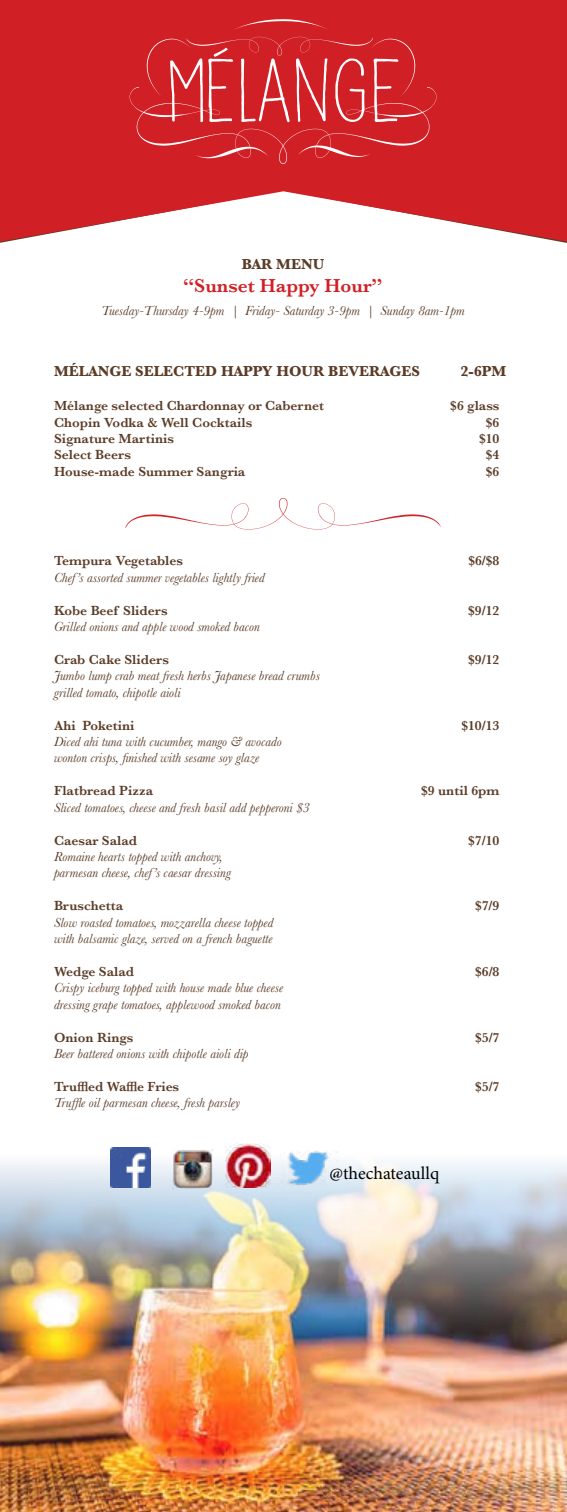
<style>
.page{position:relative;width:567px;height:1512px;background:#fff}
.page>*{position:absolute;margin:0;border:0;box-sizing:border-box;transform-origin:0 0}
.t1{font:600 19.5px "Baskerville";color:#d11f26}
.t2{font:18px "Minion Pro";color:#000}
.t3{font:700 15px "Baskerville";color:#5b3c27}
.t4{font:italic 13.65px/16.4px "Baskerville";color:#5b3c27}
.t5{font:600 13.65px "Baskerville";color:#5b3c27}
</style>
<div class="page">
<img style="left:0;top:1147px;width:567px;height:365px">
<svg style="left:125px;top:498px;width:316px;height:32px"></svg>
<img style="left:111px;top:1148px;width:40px;height:40px">
<img style="left:173px;top:1149px;width:40px;height:40px">
<img style="left:278px;top:1147px;width:60px;height:51px">
<img style="left:225px;top:1143px;width:46px;height:45px">
<svg style="left:0;top:0;width:567px;height:242px;fill:#d11f26"></svg>
<svg style="left:130px;top:19px;width:307px;height:145px;background:#d43037"></svg>
<p class="t3" style="left:242px;top:254px;width:84px">BAR MENU</p>
<h1 class="t1" style="left:183px;top:272px;width:201px">“Sunset Happy Hour”</h1>
<p class="t4" style="left:101px;top:302px;width:365px">Tuesday-Thursday 4-9pm | Friday- Saturday 3-9pm | Sunday 8am-1pm</p>
<p class="t3" style="left:54px;top:360px;width:367px">MÉLANGE SELECTED HAPPY HOUR BEVERAGES</p>
<p class="t3" style="left:460px;top:360px;width:47px">2-6PM</p>
<p class="t5" style="left:54px;top:396px;width:272px">Mélange selected Chardonnay or Cabernet</p>
<p class="t5" style="left:450px;top:396px;width:51px">$6 glass</p>
<p class="t5" style="left:54px;top:413px;width:200px">Chopin Vodka &amp; Well Cocktails</p>
<p class="t5" style="left:486px;top:413px;width:15px">$6</p>
<p class="t5" style="left:54px;top:429px;width:121px">Signature Martinis</p>
<p class="t5" style="left:479px;top:429px;width:22px">$10</p>
<p class="t5" style="left:54px;top:445px;width:78px">Select Beers</p>
<p class="t5" style="left:486px;top:445px;width:15px">$4</p>
<p class="t5" style="left:54px;top:462px;width:193px">House-made Summer Sangria</p>
<p class="t5" style="left:486px;top:462px;width:15px">$6</p>
<p class="t5" style="left:54px;top:551px;width:130px">Tempura Vegetables</p>
<p class="t5" style="left:468px;top:551px;width:33px">$6/$8</p>
<p class="t4" style="left:54px;top:569px;width:212px">Chef’s assorted summer vegetables lightly fried</p>
<p class="t5" style="left:54px;top:601px;width:115px">Kobe Beef Sliders</p>
<p class="t5" style="left:468px;top:601px;width:33px">$9/12</p>
<p class="t4" style="left:54px;top:619px;width:207px">Grilled onions and apple wood smoked bacon</p>
<p class="t5" style="left:54px;top:650px;width:116px">Crab Cake Sliders</p>
<p class="t5" style="left:468px;top:650px;width:33px">$9/12</p>
<p class="t4" style="left:54px;top:668px;width:268px">Jumbo lump crab meat fresh herbs Japanese bread crumbs grilled tomato, chipotle aioli</p>
<p class="t5" style="left:54px;top:716px;width:82px">Ahi Poketini</p>
<p class="t5" style="left:461px;top:716px;width:40px">$10/13</p>
<p class="t4" style="left:54px;top:733px;width:229px">Diced ahi tuna with cucumber, mango &amp; avocado wonton crisps, finished with sesame soy glaze</p>
<p class="t5" style="left:54px;top:781px;width:101px">Flatbread Pizza</p>
<p class="t5" style="left:421px;top:781px;width:80px">$9 until 6pm</p>
<p class="t4" style="left:54px;top:799px;width:257px">Sliced tomatoes, cheese and fresh basil add pepperoni $3</p>
<p class="t5" style="left:54px;top:830px;width:85px">Caesar Salad</p>
<p class="t5" style="left:468px;top:830px;width:33px">$7/10</p>
<p class="t4" style="left:54px;top:848px;width:178px">Romaine hearts topped with anchovy, parmesan cheese, chef’s caesar dressing</p>
<p class="t5" style="left:54px;top:896px;width:71px">Bruschetta</p>
<p class="t5" style="left:475px;top:896px;width:26px">$7/9</p>
<p class="t4" style="left:54px;top:914px;width:221px">Slow roasted tomatoes, mozzarella cheese topped with balsamic glaze, served on a french baguette</p>
<p class="t5" style="left:54px;top:962px;width:82px">Wedge Salad</p>
<p class="t5" style="left:475px;top:962px;width:26px">$6/8</p>
<p class="t4" style="left:54px;top:980px;width:231px">Crispy iceburg topped with house made blue cheese dressing grape tomatoes, applewood smoked bacon</p>
<p class="t5" style="left:54px;top:1027px;width:81px">Onion Rings</p>
<p class="t5" style="left:475px;top:1027px;width:26px">$5/7</p>
<p class="t4" style="left:54px;top:1045px;width:196px">Beer battered onions with chipotle aioli dip</p>
<p class="t5" style="left:54px;top:1077px;width:127px">Truffled Waffle Fries</p>
<p class="t5" style="left:475px;top:1077px;width:26px">$5/7</p>
<p class="t4" style="left:54px;top:1095px;width:188px">Truffle oil parmesan cheese, fresh parsley</p>
<h2 class="t2" style="left:330px;top:1161px;width:111px">@thechateaullq</h2>
</div>
